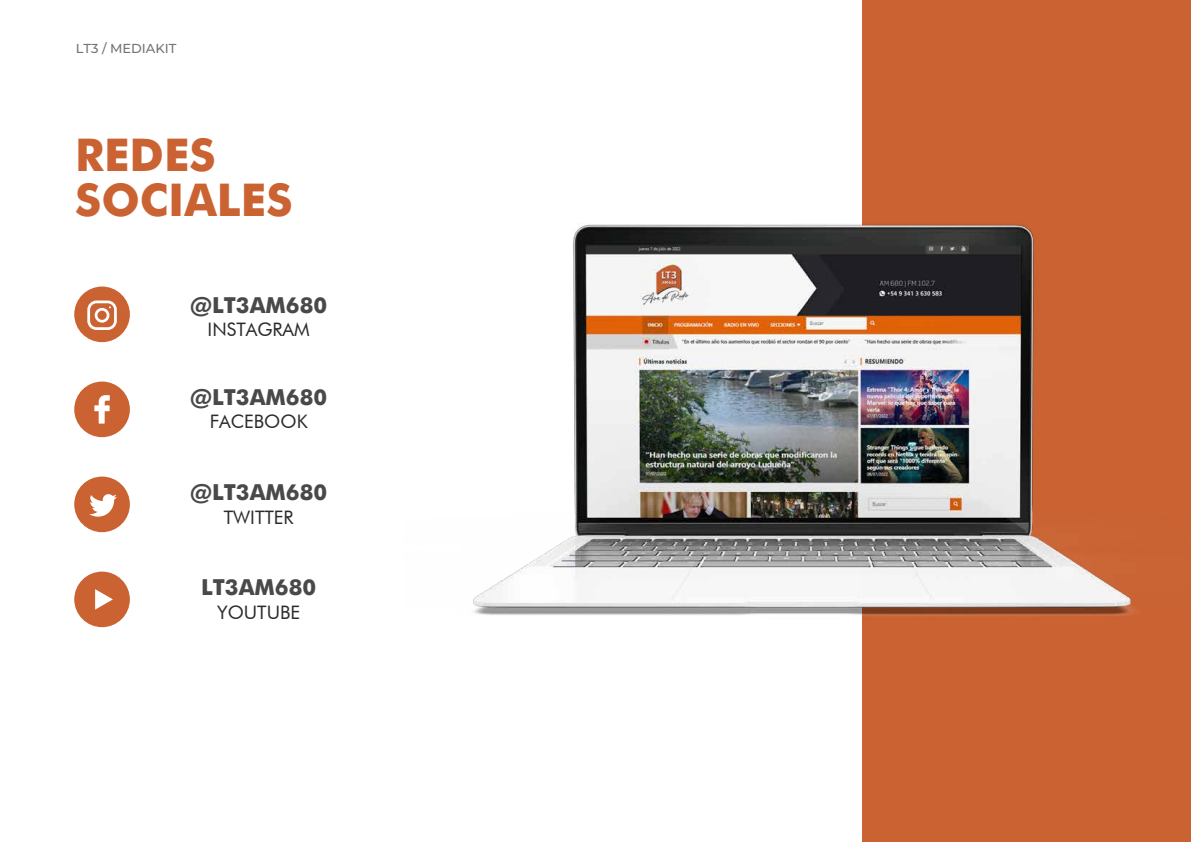
<style>
.page{position:relative;width:1191px;height:842px;background:#fff}
.page>*{position:absolute;margin:0;border:0;box-sizing:border-box;transform-origin:0 0}
.t1{font:700 45px/45px "Futura";color:#ca6232}
.t2{font:700 22px "Futura";color:#494949}
.t3{font:18.6px "Futura BT";color:#2b2b2b}
.t4{font:500 13px "Montserrat";color:#747474}
</style>
<div class="page">
<div style="left:862px;top:0;width:329px;height:842px;background:#ca6232"></div>
<svg style="left:74px;top:572px;width:56px;height:55px"></svg>
<div style="left:74px;top:477px;width:56px;height:55px;background:#ca6232;border-radius:50%"></div>
<svg style="left:89px;top:494px;width:28px;height:23px"></svg>
<div style="left:74px;top:382px;width:56px;height:55px;background:#ca6232;border-radius:50%"></div>
<svg style="left:94px;top:395px;width:16px;height:29px"></svg>
<div style="left:74px;top:287px;width:56px;height:55px;background:#ca6232;border-radius:50%"></div>
<svg style="left:87px;top:300px;width:30px;height:30px"></svg>
<img style="left:473px;top:224px;width:662px;height:392px">
<p class="t4" style="left:76px;top:39px;width:102px">LT3 / MEDIAKIT</p>
<h1 class="t1" style="left:75px;top:130px;width:219px">REDES<br>SOCIALES</h1>
<p class="t2" style="left:190px;top:289px;width:139px">@LT3AM680</p>
<p class="t3" style="left:208px;top:319px;width:104px">INSTAGRAM</p>
<p class="t2" style="left:190px;top:381px;width:139px">@LT3AM680</p>
<p class="t3" style="left:210px;top:411px;width:99px">FACEBOOK</p>
<p class="t2" style="left:190px;top:476px;width:139px">@LT3AM680</p>
<p class="t3" style="left:224px;top:506px;width:71px">TWITTER</p>
<p class="t2" style="left:201px;top:571px;width:117px">LT3AM680</p>
<p class="t3" style="left:217px;top:601px;width:85px">YOUTUBE</p>
</div>
